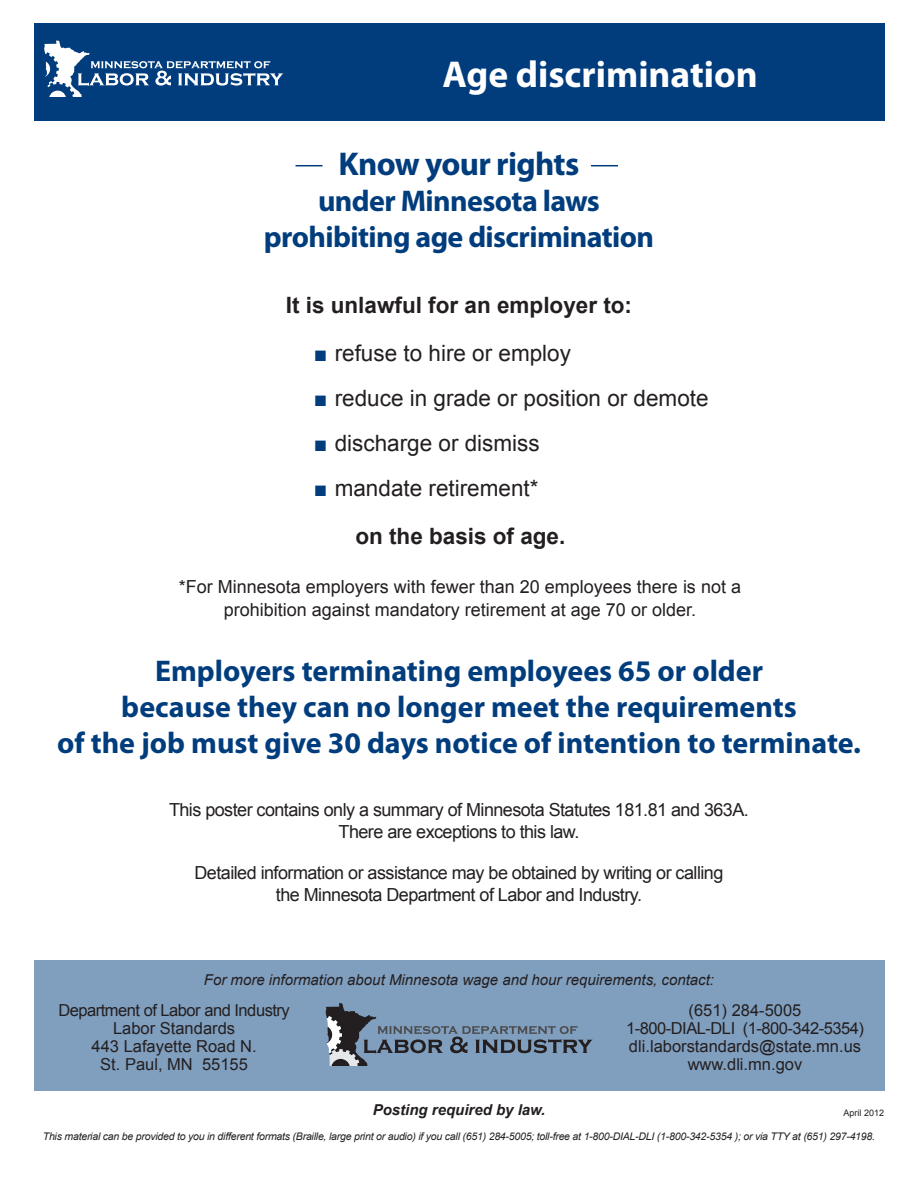
<style>
.page{position:relative;width:918px;height:1188px;background:#fff}
.page>*{position:absolute;margin:0;border:0;box-sizing:border-box;transform-origin:0 0}
.t1{font:700 37.5px "Myriad Pro";color:#fff}
.t2{font:700 33px "Myriad Pro";letter-spacing:-.02em;color:#013d7d}
.t3{font:700 30px "Myriad Pro";color:#013d7d}
.t4{font:700 30px "Myriad Pro";letter-spacing:-.02em;color:#013d7d}
.t5{font:22.5px "Arial";color:#231f20}
.t6{font:700 22.5px "Arial";color:#231f20}
.t7{font:18px "Arial";letter-spacing:-.03em;color:#231f20}
.t8{font:18px/22.5px "Arial";color:#231f20;text-align:center}
.t9{font:16.5px "Arial";color:#231f20}
.t10{font:16.5px "Arial";letter-spacing:-.03em;color:#231f20}
.t11{font:italic 15px "Arial";color:#231f20}
.t12{font:italic 700 15px "Arial";color:#231f20}
.t13{font:italic 10.5px "Arial";letter-spacing:-.02em;color:#231f20}
.t14{font:9px "Arial";color:#231f20}
.s1{color:#013d7d}
</style>
<div class="page">
<div style="left:34px;top:960px;width:850px;height:131px;background:#809ebe"></div>
<div style="left:34px;top:23px;width:850px;height:98px;background:#013d7d"></div>
<svg style="left:44px;top:40px;width:239px;height:57px"></svg>
<svg style="left:326px;top:1003px;width:266px;height:63px"></svg>
<svg style="left:296px;top:165px;width:27px;height:1px"></svg>
<svg style="left:591px;top:165px;width:27px;height:1px"></svg>
<p class="t1" style="left:442px;top:50px;width:317px">Age discrimination</p>
<p class="t2" style="left:339px;top:143px;width:242px">Know your rights</p>
<p class="t4" style="left:318px;top:182px;width:283px">under Minnesota laws</p>
<p class="t4" style="left:264px;top:218px;width:392px">prohibiting age discrimination</p>
<p class="t6" style="left:286px;top:290px;width:348px">It is unlawful for an employer to:</p>
<p class="t5" style="left:314px;top:338px;width:259px"><span class="s1">■</span> refuse to hire or employ</p>
<p class="t5" style="left:314px;top:383px;width:396px"><span class="s1">■</span> reduce in grade or position or demote</p>
<p class="t5" style="left:314px;top:428px;width:228px"><span class="s1">■</span> discharge or dismiss</p>
<p class="t5" style="left:314px;top:473px;width:226px"><span class="s1">■</span> mandate retirement*</p>
<p class="t6" style="left:355px;top:521px;width:212px">on the basis of age.</p>
<p class="t8" style="left:179px;top:576px;width:564px">*For Minnesota employers with fewer than 20 employees there is not a prohibition against mandatory retirement at age 70 or older.</p>
<p class="t3" style="left:155px;top:652px;width:610px">Employers terminating employees 65 or older</p>
<p class="t3" style="left:121px;top:688px;width:677px">because they can no longer meet the requirements</p>
<p class="t3" style="left:57px;top:724px;width:805px">of the job must give 30 days notice of intention to terminate.</p>
<p class="t7" style="left:169px;top:798px;width:581px">This poster contains only a summary of Minnesota Statutes 181.81 and 363A.</p>
<p class="t7" style="left:339px;top:820px;width:242px">There are exceptions to this law.</p>
<p class="t7" style="left:195px;top:861px;width:530px">Detailed information or assistance may be obtained by writing or calling</p>
<p class="t7" style="left:276px;top:883px;width:368px">the Minnesota Department of Labor and Industry.</p>
<p class="t11" style="left:204px;top:970px;width:512px">For more information about Minnesota wage and hour requirements, contact:</p>
<p class="t10" style="left:58px;top:1000px;width:233px">Department of Labor and Industry</p>
<p class="t9" style="left:113px;top:1018px;width:123px">Labor Standards</p>
<p class="t9" style="left:92px;top:1036px;width:167px">443 Lafayette Road N.</p>
<p class="t9" style="left:100px;top:1054px;width:149px">St. Paul, MN 55155</p>
<p class="t9" style="left:689px;top:1000px;width:114px">(651) 284-5005</p>
<p class="t10" style="left:626px;top:1018px;width:239px">1-800-DIAL-DLI (1-800-342-5354)</p>
<p class="t9" style="left:629px;top:1036px;width:234px">dli.laborstandards@state.mn.us</p>
<p class="t9" style="left:688px;top:1054px;width:116px">www.dli.mn.gov</p>
<p class="t12" style="left:373px;top:1100px;width:174px">Posting required by law.</p>
<p class="t14" style="left:844px;top:1107px;width:42px">April 2012</p>
<p class="t13" style="left:43px;top:1130px;width:834px">This material can be provided to you in different formats (Braille, large print or audio) if you call (651) 284-5005; toll-free at 1-800-DIAL-DLI (1-800-342-5354 ); or via TTY at (651) 297-4198.</p>
</div>
